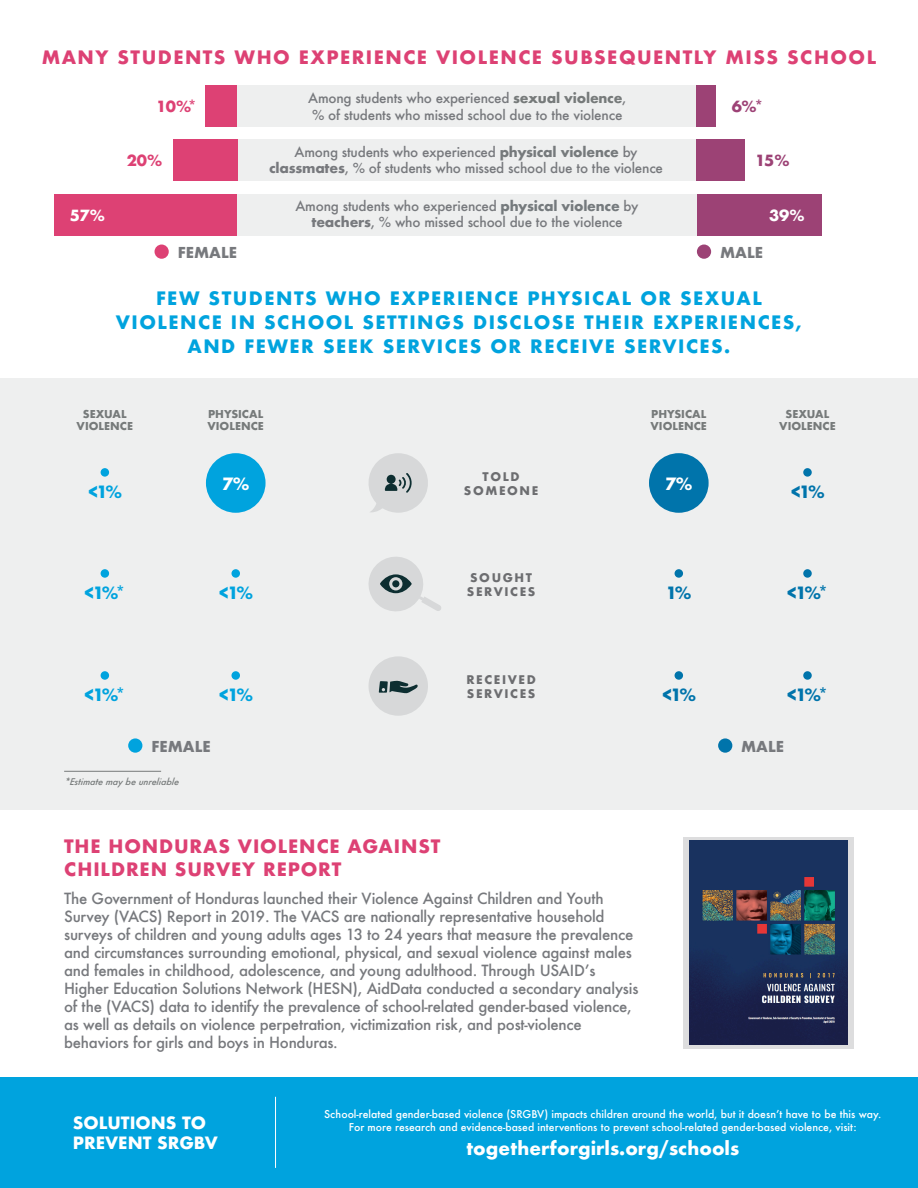
<style>
.page{position:relative;width:918px;height:1188px;background:#fff}
.page>*{position:absolute;margin:0;border:0;box-sizing:border-box;transform-origin:0 0}
.t1{font:700 18px/24px "Futura";letter-spacing:.08em;color:#00a3de;text-align:center}
.t2{font:700 18px "Futura";letter-spacing:.08em;color:#dd4174}
.t3{font:700 18px/22.5px "Futura";letter-spacing:.045em;color:#dd4174}
.t4{font:700 18px "Futura";color:#fff}
.t5{font:700 16.5px/19.8px "Futura";color:#fff}
.t6{font:700 16.5px "Futura";color:#00a3de}
.t7{font:700 16.5px "Futura";color:#0074ab}
.t8{font:500 15px/18px "Futura";letter-spacing:-.015em;color:#77797d}
.t9{font:700 15px "Futura";color:#dd4174}
.t10{font:700 15px "Futura";color:#fff}
.t11{font:700 15px "Futura";color:#9d4276}
.t12{font:700 15px "Futura";color:#9c4275}
.t13{font:700 14.7px "Futura";color:#77797d}
.t14{font:500 13.5px/16.5px "Futura";letter-spacing:-.015em;color:#77797d;text-align:center}
.t15{font:700 11.55px/14.1px "Futura";letter-spacing:.14em;color:#6c6d70}
.t16{font:700 10.65px/12px "Futura";color:#767a7a}
.t17{font:500 10.5px/13.5px "Futura";color:#fff;text-align:center}
.t18{font:italic 500 9px "Futura";color:#767a7a}
.s1{font-weight:700;color:#767a7a}
.s2{font-weight:700;color:#767a7c}
.s3{font-weight:700}
.s4{font-weight:700;color:#757a7d}
</style>
<div class="page">
<div style="left:54px;top:194px;width:183px;height:42px;background:#dd4174"></div>
<div style="left:697px;top:194px;width:125px;height:42px;background:#9c4275"></div>
<div style="left:237px;top:194px;width:460px;height:42px;background:#eeefef"></div>
<div style="left:205px;top:85px;width:32px;height:42px;background:#dd4174"></div>
<div style="left:237px;top:85px;width:459px;height:42px;background:#eeefef"></div>
<div style="left:696px;top:139px;width:48px;height:42px;background:#9c4275"></div>
<div style="left:237px;top:139px;width:459px;height:42px;background:#eeefef"></div>
<div style="left:155px;top:245px;width:14px;height:14px;background:#dd4174;border-radius:50%"></div>
<div style="left:697px;top:245px;width:14px;height:14px;background:#9c4275;border-radius:50%"></div>
<div style="left:0;top:378px;width:918px;height:432px;background:#eeefef"></div>
<div style="left:0;top:1077px;width:918px;height:111px;background:#00a3de"></div>
<hr style="left:275px;top:1097px;width:1px;height:71px;background:#fff">
<div style="left:128px;top:738px;width:14px;height:15px;background:#00a3de;border-radius:50%"></div>
<div style="left:718px;top:738px;width:14px;height:15px;background:#0074ab;border-radius:50%"></div>
<div style="left:803px;top:468px;width:9px;height:9px;background:#0074ab;border-radius:50%"></div>
<div style="left:803px;top:569px;width:9px;height:9px;background:#0074ab;border-radius:50%"></div>
<div style="left:231px;top:569px;width:9px;height:9px;background:#00a3de;border-radius:50%"></div>
<div style="left:231px;top:671px;width:9px;height:9px;background:#00a3de;border-radius:50%"></div>
<div style="left:101px;top:569px;width:8px;height:9px;background:#00a3de;border-radius:50%"></div>
<div style="left:101px;top:468px;width:8px;height:9px;background:#00a3de;border-radius:50%"></div>
<div style="left:101px;top:671px;width:8px;height:9px;background:#00a3de;border-radius:50%"></div>
<div style="left:803px;top:671px;width:9px;height:9px;background:#0074ab;border-radius:50%"></div>
<div style="left:675px;top:671px;width:8px;height:9px;background:#0074ab;border-radius:50%"></div>
<div style="left:675px;top:569px;width:8px;height:9px;background:#0074ab;border-radius:50%"></div>
<svg style="left:368px;top:453px;width:60px;height:60px"></svg>
<svg style="left:369px;top:656px;width:59px;height:60px"></svg>
<svg style="left:368px;top:557px;width:73px;height:54px"></svg>
<svg style="left:683px;top:837px;width:171px;height:212px;background:#c2c5cc"></svg>
<img style="left:690px;top:841px;width:157px;height:204px">
<hr style="left:64px;top:771px;width:97px;height:1px;background:#767a7a">
<div style="left:173px;top:139px;width:64px;height:42px;background:#dd4174"></div>
<div style="left:696px;top:85px;width:19px;height:42px;background:#9c4275"></div>
<div style="left:649px;top:453px;width:60px;height:60px;background:#0074ab;border-radius:50%"></div>
<div style="left:206px;top:453px;width:60px;height:60px;background:#00a3de;border-radius:50%"></div>
<p class="t2" style="left:42px;top:44px;width:836px">MANY STUDENTS WHO EXPERIENCE VIOLENCE SUBSEQUENTLY MISS SCHOOL</p>
<p class="t14" style="left:308px;top:90px;width:320px;text-align:left">Among students who experienced <span class="s1">sexual violence</span>, % of students who missed school due to the violence</p>
<p class="t9" style="left:156px;top:96px;width:42px">10%*</p>
<p class="t11" style="left:732px;top:96px;width:33px">6%*</p>
<p class="t9" style="left:127px;top:149px;width:37px">20%</p>
<p class="t14" style="left:269px;top:143px;width:395px">Among students who experienced <span class="s2">physical violence</span> by <span class="s3">classmates</span>, % of students who missed school due to the violence</p>
<p class="t12" style="left:755px;top:149px;width:36px">15%</p>
<p class="t14" style="left:295px;top:197px;width:345px">Among students who experienced <span class="s4">physical violence</span> by <span class="s3">teachers</span>, % who missed school due to the violence</p>
<p class="t10" style="left:70px;top:205px;width:37px">57%</p>
<p class="t10" style="left:769px;top:205px;width:37px">39%</p>
<p class="t13" style="left:178px;top:242px;width:61px">FEMALE</p>
<p class="t13" style="left:720px;top:242px;width:45px">MALE</p>
<p class="t1" style="left:116px;top:286px;width:688px">FEW STUDENTS WHO EXPERIENCE PHYSICAL OR SEXUAL<br>VIOLENCE IN SCHOOL SETTINGS DISCLOSE THEIR EXPERIENCES,<br>AND FEWER SEEK SERVICES OR RECEIVE SERVICES.</p>
<p class="t16" style="left:77px;top:408px;width:58px;text-align:center">SEXUAL<br>VIOLENCE</p>
<p class="t16" style="left:779px;top:408px;width:58px;text-align:center">SEXUAL<br>VIOLENCE</p>
<p class="t16" style="left:208px;top:408px;width:58px">PHYSICAL<br>VIOLENCE</p>
<p class="t16" style="left:651px;top:408px;width:58px">PHYSICAL<br>VIOLENCE</p>
<p class="t6" style="left:87px;top:480px;width:36px">&lt;1%</p>
<p class="t15" style="left:464px;top:469px;width:76px;text-align:center">TOLD<br>SOMEONE</p>
<p class="t5" style="left:222px;top:474px;width:29px">7%</p>
<p class="t5" style="left:665px;top:474px;width:29px">7%</p>
<p class="t7" style="left:790px;top:480px;width:36px">&lt;1%</p>
<p class="t15" style="left:467px;top:570px;width:70px">SOUGHT<br>SERVICES</p>
<p class="t6" style="left:84px;top:581px;width:44px">&lt;1%*</p>
<p class="t7" style="left:786px;top:581px;width:44px">&lt;1%*</p>
<p class="t6" style="left:218px;top:581px;width:36px">&lt;1%</p>
<p class="t7" style="left:666px;top:581px;width:27px">1%</p>
<p class="t15" style="left:466px;top:672px;width:71px">RECEIVED<br>SERVICES</p>
<p class="t6" style="left:84px;top:683px;width:44px">&lt;1%*</p>
<p class="t7" style="left:786px;top:683px;width:44px">&lt;1%*</p>
<p class="t6" style="left:218px;top:683px;width:36px">&lt;1%</p>
<p class="t7" style="left:661px;top:683px;width:36px">&lt;1%</p>
<p class="t13" style="left:151px;top:736px;width:61px">FEMALE</p>
<p class="t13" style="left:741px;top:736px;width:45px">MALE</p>
<p class="t18" style="left:64px;top:775px;width:118px">*Estimate may be unreliable</p>
<p class="t3" style="left:64px;top:835px;width:378px">THE HONDURAS VIOLENCE AGAINST<br>CHILDREN SURVEY REPORT</p>
<p class="t8" style="left:64px;top:889px;width:576px">The Government of Honduras launched their Violence Against Children and Youth Survey (VACS) Report in 2019. The VACS are nationally representative household surveys of children and young adults ages 13 to 24 years that measure the prevalence and circumstances surrounding emotional, physical, and sexual violence against males and females in childhood, adolescence, and young adulthood. Through USAID’s Higher Education Solutions Network (HESN), AidData conducted a secondary analysis of the (VACS) data to identify the prevalence of school-related gender-based violence, as well as details on violence perpetration, victimization risk, and post-violence behaviors for girls and boys in Honduras.</p>
<p class="t5" style="left:73px;top:1113px;width:147px">SOLUTIONS TO<br>PREVENT SRGBV</p>
<p class="t17" style="left:324px;top:1107px;width:559px">School-related gender-based violence (SRGBV) impacts children around the world, but it doesn’t have to be this way.<br>For more research and evidence-based interventions to prevent school-related gender-based violence, visit:</p>
<p class="t4" style="left:466px;top:1136px;width:274px">togetherforgirls.org/schools</p>
</div>
